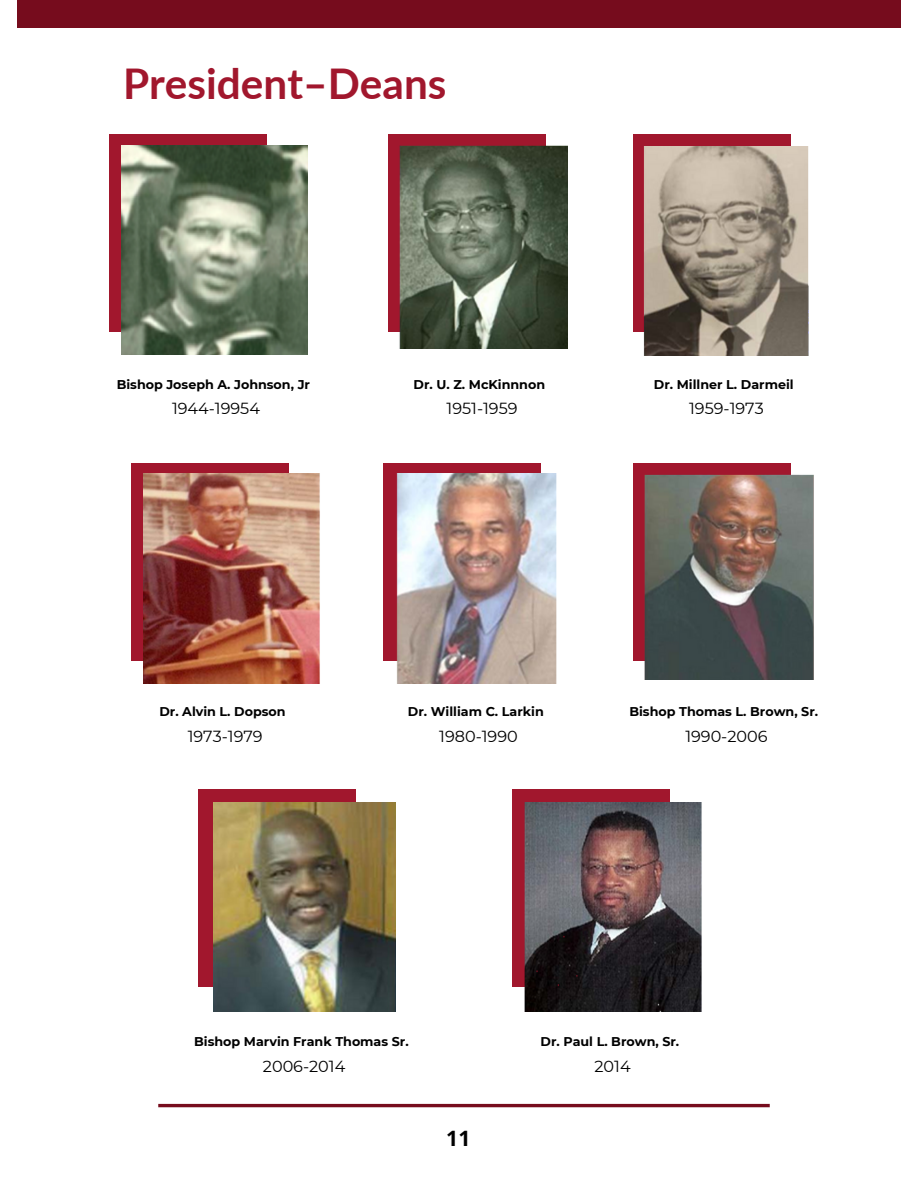
<style>
.page{position:relative;width:918px;height:1188px;background:#fff}
.page>*{position:absolute;margin:0;border:0;box-sizing:border-box;transform-origin:0 0}
.t1{font:700 42.3px "Lato";color:#a1172d}
.t2{font:700 21.15px "Open Sans";color:#000}
.t3{font:16.05px "Montserrat";color:#000}
.t4{font:700 12.75px "Montserrat";color:#000}
</style>
<div class="page">
<div style="left:109px;top:134px;width:158px;height:198px;background:#a1172d"></div>
<div style="left:198px;top:789px;width:157px;height:198px;background:#a1172d"></div>
<div style="left:131px;top:463px;width:158px;height:197px;background:#a1172d"></div>
<div style="left:383px;top:463px;width:158px;height:197px;background:#a1172d"></div>
<div style="left:633px;top:463px;width:158px;height:197px;background:#a1172d"></div>
<div style="left:633px;top:134px;width:158px;height:198px;background:#a1172d"></div>
<div style="left:512px;top:789px;width:158px;height:198px;background:#a1172d"></div>
<img style="left:144px;top:474px;width:176px;height:209px">
<img style="left:388px;top:474px;width:169px;height:209px">
<img style="left:645px;top:474px;width:169px;height:206px">
<img style="left:643px;top:146px;width:166px;height:210px">
<img style="left:213px;top:802px;width:183px;height:209px">
<img style="left:524px;top:802px;width:178px;height:209px">
<div style="left:17px;top:0;width:884px;height:28px;background:#760c1d"></div>
<img style="left:122px;top:145px;width:185px;height:209px">
<img style="left:388px;top:134px;width:179px;height:215px">
<hr style="left:158px;top:1104px;width:612px;height:3px;background:#760c1d">
<p class="t1" style="left:123px;top:58px;width:325px">President–Deans</p>
<p class="t4" style="left:117px;top:377px;width:195px">Bishop Joseph A. Johnson, Jr</p>
<p class="t4" style="left:414px;top:377px;width:133px">Dr. U. Z. McKinnnon</p>
<p class="t4" style="left:654px;top:377px;width:141px">Dr. Millner L. Darmeil</p>
<p class="t3" style="left:172px;top:399px;width:89px">1944-19954</p>
<p class="t3" style="left:447px;top:399px;width:72px">1951-1959</p>
<p class="t3" style="left:689px;top:399px;width:76px">1959-1973</p>
<p class="t4" style="left:159px;top:704px;width:128px">Dr. Alvin L. Dopson</p>
<p class="t3" style="left:188px;top:726px;width:76px">1973-1979</p>
<p class="t4" style="left:408px;top:704px;width:137px">Dr. William C. Larkin</p>
<p class="t4" style="left:629px;top:704px;width:190px">Bishop Thomas L. Brown, Sr.</p>
<p class="t3" style="left:439px;top:726px;width:80px">1980-1990</p>
<p class="t3" style="left:685px;top:726px;width:84px">1990-2006</p>
<p class="t4" style="left:194px;top:1034px;width:216px">Bishop Marvin Frank Thomas Sr.</p>
<p class="t4" style="left:541px;top:1034px;width:140px">Dr. Paul L. Brown, Sr.</p>
<p class="t3" style="left:263px;top:1056px;width:84px">2006-2014</p>
<p class="t3" style="left:595px;top:1056px;width:38px">2014</p>
<p class="t2" style="left:446px;top:1124px;width:26px">11</p>
</div>
